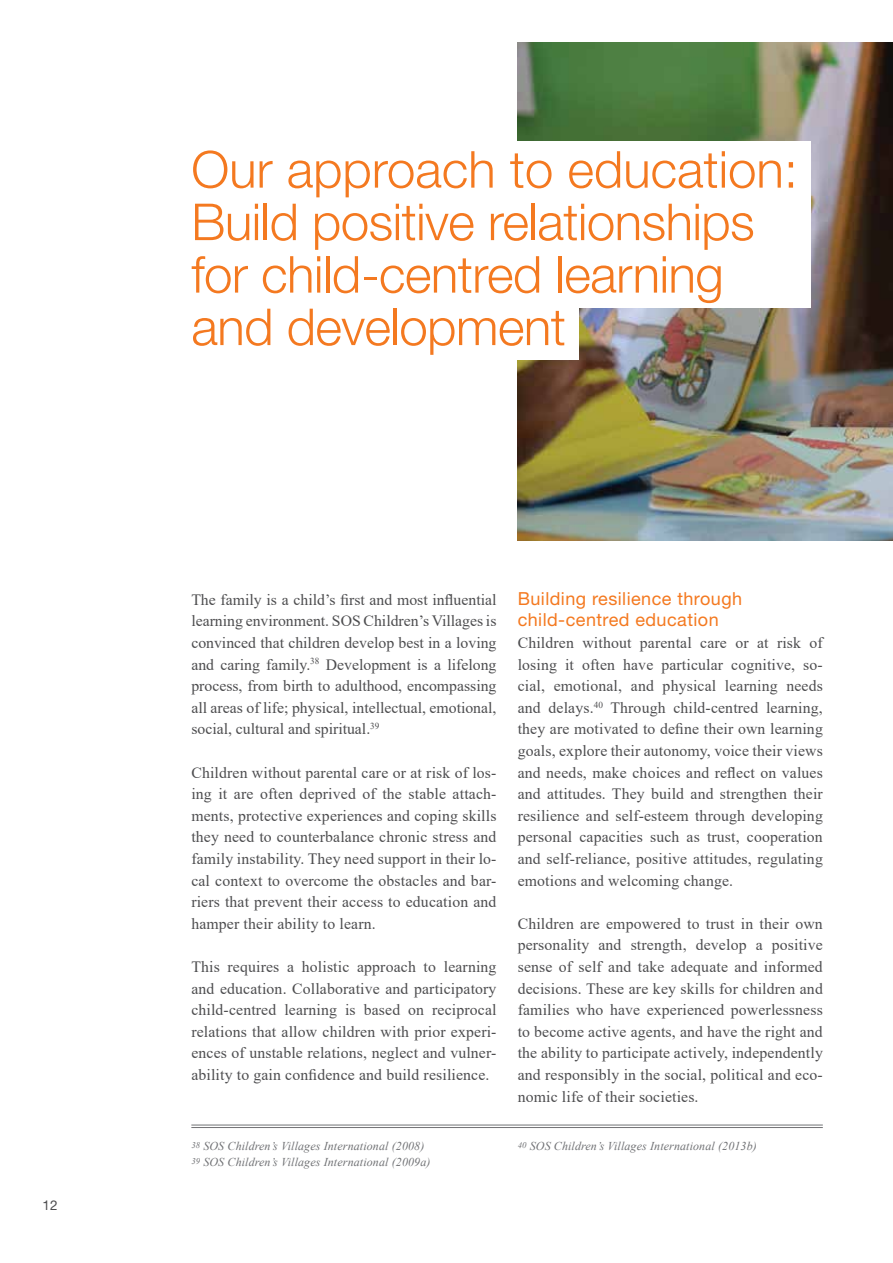
<style>
.page{position:relative;width:893px;height:1263px;background:#fff}
.page>*{position:absolute;margin:0;border:0;box-sizing:border-box;transform-origin:0 0}
.t1{font:300 51px/52.5px "Helvetica Neue LT Std";letter-spacing:-.01em;color:#f47920}
.t2{font:18px/21.6px "Helvetica Neue LT Std";letter-spacing:.025em;color:#f47920}
.t3{font:15.75px/21.6px "Times New Roman";letter-spacing:.01em;color:#4d4d4f;text-align:justify}
.t4{font:13.5px "Helvetica Neue LT Std";color:#4d4d4f}
.t5{font:italic 12px/15.6px "Times New Roman";letter-spacing:.01em;color:#717275}
</style>
<div class="page">
<img style="left:518px;top:43px;width:375px;height:497px">
<hr style="left:191px;top:1125px;width:632px;height:1px;background:#717275">
<hr style="left:191px;top:1127px;width:632px;height:1px;background:#717275">
<div style="left:183px;top:141px;width:628px;height:166px;background:#fff"></div>
<div style="left:183px;top:298px;width:396px;height:62px;background:#fff"></div>
<p class="t4" style="left:43px;top:1197px;width:17px">12</p>
<h1 class="t1" style="left:191px;top:142px;width:608px">Our approach to education:<br>Build positive relationships for child-centred learning and development</h1>
<p class="t3" style="left:191px;top:588px;width:307px">The family is a child’s first and most influential learning environment. SOS Children’s Villages is convinced that children develop best in a loving and caring family.<sup>38</sup> Development is a lifelong process, from birth to adulthood, encompassing all areas of life; physical, intellectual, emotional, social, cultural and spiritual.<sup>39</sup></p>
<p class="t3" style="left:191px;top:761px;width:307px">Children without parental care or at risk of los&shy;ing it are often deprived of the stable attach&shy;ments, protective experiences and coping skills they need to counterbalance chronic stress and family instability. They need support in their lo&shy;cal context to overcome the obstacles and bar&shy;riers that prevent their access to education and hamper their ability to learn.</p>
<p class="t3" style="left:191px;top:955px;width:307px">This requires a holistic approach to learning and education. Collaborative and participatory child-centred learning is based on reciprocal relations that allow children with prior experi&shy;ences of unstable relations, neglect and vulner&shy;ability to gain confidence and build resilience.</p>
<p class="t2" style="left:518px;top:587px;width:226px">Building resilience through child-centred education</p>
<p class="t3" style="left:518px;top:631px;width:307px">Children without parental care or at risk of losing it often have particular cognitive, so&shy;cial, emotional, and physical learning needs and delays.<sup>40</sup> Through child-centred learning, they are motivated to define their own learning goals, explore their autonomy, voice their views and needs, make choices and reflect on values and attitudes. They build and strengthen their resilience and self-esteem through developing personal capacities such as trust, cooperation and self-reliance, positive attitudes, regulating emotions and welcoming change.</p>
<p class="t3" style="left:518px;top:912px;width:307px">Children are empowered to trust in their own personality and strength, develop a positive sense of self and take adequate and informed decisions. These are key skills for children and families who have experienced powerlessness to become active agents, and have the right and the ability to participate actively, independently and responsibly in the social, political and eco&shy;nomic life of their societies.</p>
<p class="t5" style="left:191px;top:1138px;width:241px"><sup>38</sup> SOS Children’s Villages International (2008)<br><sup>39</sup> SOS Children’s Villages International (2009a)</p>
<p class="t5" style="left:518px;top:1138px;width:241px"><sup>40</sup> SOS Children’s Villages International (2013b)</p>
</div>
